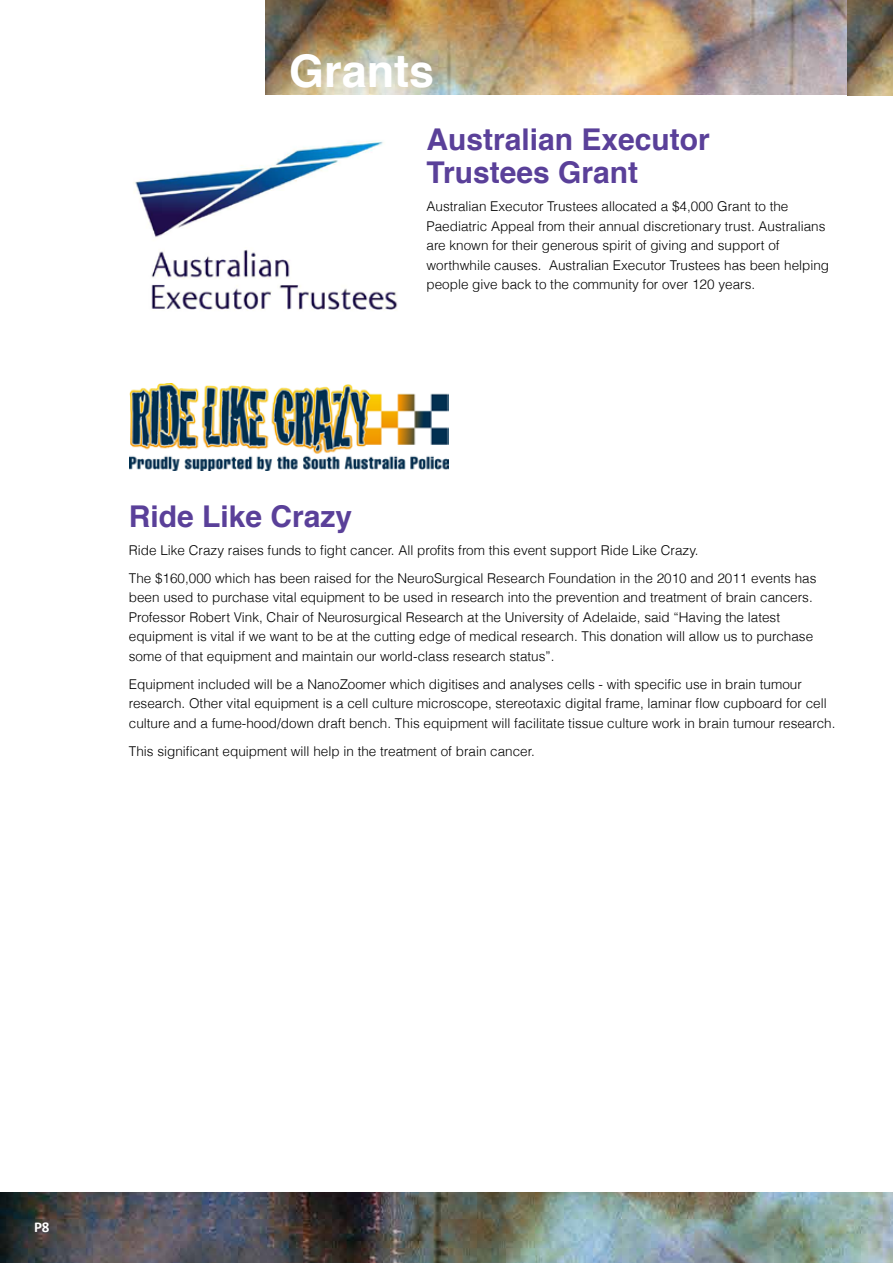
<style>
.page{position:relative;width:893px;height:1263px;background:#fff}
.page>*{position:absolute;margin:0;border:0;box-sizing:border-box;transform-origin:0 0}
.t1{font:700 45px "Helvetica";color:#fff}
.t2{font:700 30px/33px "Helvetica";color:#5a4099}
.t3{font:700 15px "Calibri";color:#fff}
.t4{font:300 13.5px/19.5px "Helvetica";color:#000}
</style>
<div class="page">
<img style="left:0;top:1193px;width:893px;height:70px">
<img style="left:266px;top:0;width:581px;height:95px">
<img style="left:130px;top:383px;width:318px;height:87px">
<img style="left:134px;top:141px;width:264px;height:169px">
<img style="left:847px;top:0;width:46px;height:96px">
<h1 class="t1" style="left:289px;top:35px;width:147px">Grants</h1>
<h2 class="t2" style="left:426px;top:123px;width:285px">Australian Executor<br>Trustees Grant</h2>
<p class="t4" style="left:426px;top:196px;width:404px">Australian Executor Trustees allocated a $4,000 Grant to the Paediatric Appeal from their annual discretionary trust. Australians are known for their generous spirit of giving and support of worthwhile causes. Australian Executor Trustees has been helping people give back to the community for over 120 years.</p>
<h2 class="t2" style="left:129px;top:500px;width:225px">Ride Like Crazy</h2>
<p class="t4" style="left:129px;top:536px;width:689px;line-height:28px">Ride Like Crazy raises funds to fight cancer. All profits from this event support Ride Like Crazy.<br>The $160,000 which has been raised for the NeuroSurgical Research Foundation in the 2010 and 2011 events has</p>
<p class="t4" style="left:129px;top:588px;width:686px">been used to purchase vital equipment to be used in research into the prevention and treatment of brain cancers.<br>Professor Robert Vink, Chair of Neurosurgical Research at the University of Adelaide, said “Having the latest equipment is vital if we want to be at the cutting edge of medical research. This donation will allow us to purchase some of that equipment and maintain our world-class research status”.</p>
<p class="t4" style="left:129px;top:674px;width:708px">Equipment included will be a NanoZoomer which digitises and analyses cells - with specific use in brain tumour research. Other vital equipment is a cell culture microscope, stereotaxic digital frame, laminar flow cupboard for cell culture and a fume-hood/down draft bench. This equipment will facilitate tissue culture work in brain tumour research.</p>
<p class="t4" style="left:129px;top:741px;width:407px">This significant equipment will help in the treatment of brain cancer.</p>
<p class="t3" style="left:34px;top:1218px;width:17px">P8</p>
</div>
